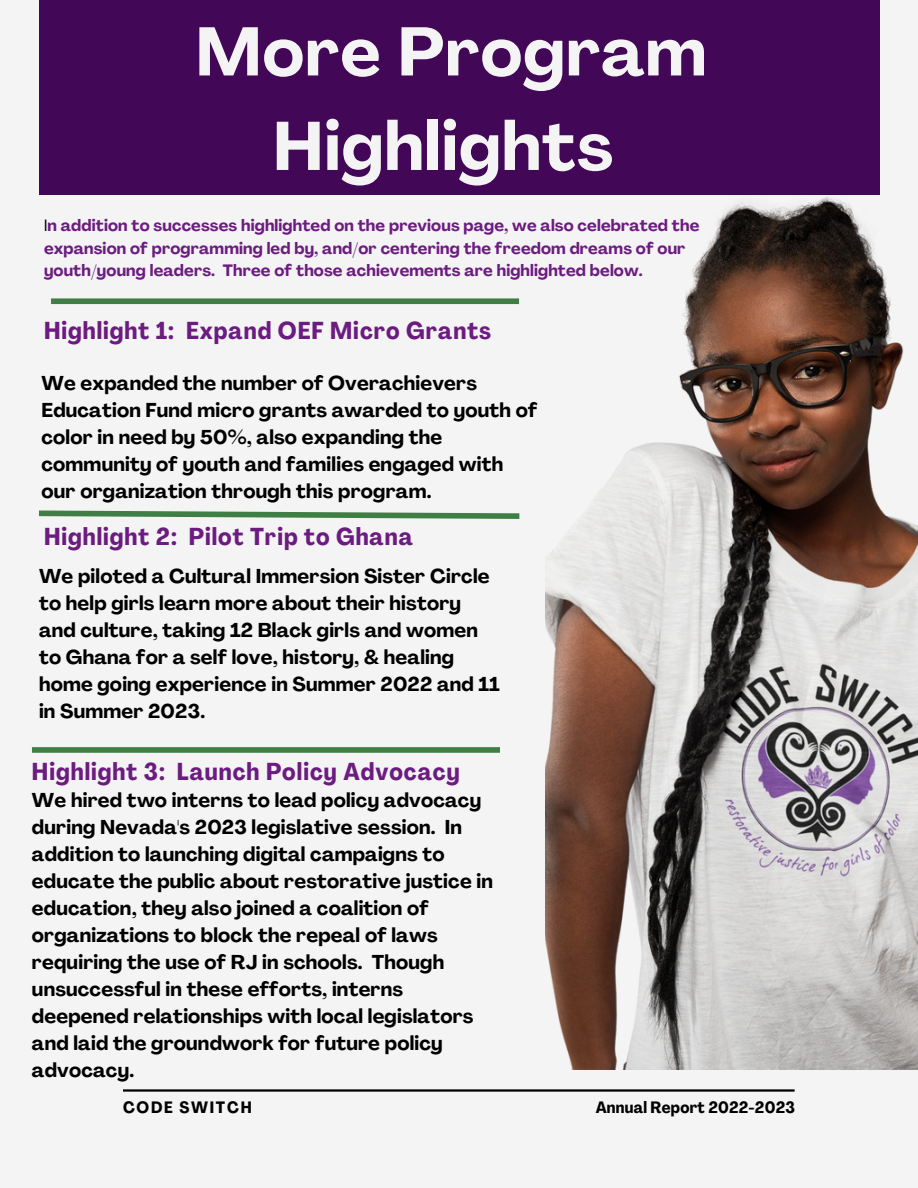
<style>
.page{position:relative;width:918px;height:1188px;background:#f4f4f4}
.page>*{position:absolute;margin:0;border:0;box-sizing:border-box;transform-origin:0 0}
.t1{font:700 67.8px/94.5px "Agrandir";letter-spacing:.015em;color:#f4f4f4;text-align:center}
.t2{font:700 condensed 24.15px "Agrandir";letter-spacing:.04em;color:#6c1c80}
.t3{font:700 19.8px/27px "Agrandir";letter-spacing:.01em;color:#000}
.t4{font:700 16.2px/22.5px "Agrandir";letter-spacing:.01em;color:#6c1c80}
.t5{font:700 condensed 16.2px "Agrandir";letter-spacing:.015em;color:#000}
.t6{font:700 condensed 16.2px "Agrandir";letter-spacing:.11em;color:#000}
.s1{font-weight:400;color:#000}
</style>
<div class="page">
<hr style="left:123px;top:1089px;width:672px;height:3px;background:#000">
<img style="left:546px;top:170px;width:372px;height:899px">
<div style="left:39px;top:0;width:840px;height:195px;background:#420857"></div>
<div style="left:51px;top:298px;width:468px;height:6px;background:#3f7e44"></div>
<svg style="left:39px;top:510px;width:481px;height:9px"></svg>
<div style="left:32px;top:747px;width:468px;height:6px;background:#3f7e44"></div>
<p class="t1" style="left:196px;top:11px;width:512px">More Program<br>Highlights</p>
<p class="t4" style="left:44px;top:216px;width:657px"><span class="s1">I</span>n addition to successes highlighted on the previous page, we also celebrated the expansion of programming led by, and/or centering the freedom dreams of our youth/young leaders. Three of those achievements are highlighted below.</p>
<p class="t2" style="left:44px;top:321px;width:449px">Highlight 1: Expand OEF Micro Grants</p>
<p class="t3" style="left:42px;top:371px;width:498px">We expanded the number of Overachievers Education Fund micro grants awarded to youth of color in need by 50%, also expanding the community of youth and families engaged with our organization through this program.</p>
<p class="t2" style="left:44px;top:527px;width:370px">Highlight 2: Pilot Trip to Ghana</p>
<p class="t3" style="left:39px;top:564px;width:462px">We piloted a Cultural Immersion Sister Circle to help girls learn more about their history and culture, taking 12 Black girls and women to Ghana for a self love, history, &amp; healing home going experience in Summer 2022 and 11 in Summer 2023.</p>
<p class="t2" style="left:32px;top:762px;width:429px">Highlight 3: Launch Policy Advocacy</p>
<p class="t3" style="left:32px;top:789px;width:463px">We hired two interns to lead policy advocacy during Nevada's 2023 legislative session. In addition to launching digital campaigns to educate the public about restorative justice in education, they also joined a coalition of organizations to block the repeal of laws requiring the use of RJ in schools. Though unsuccessful in these efforts, interns deepened relationships with local legislators and laid the groundwork for future policy advocacy.</p>
<p class="t6" style="left:123px;top:1101px;width:130px">CODE SWITCH</p>
<p class="t5" style="left:596px;top:1101px;width:201px">Annual Report 2022-2023</p>
</div>
